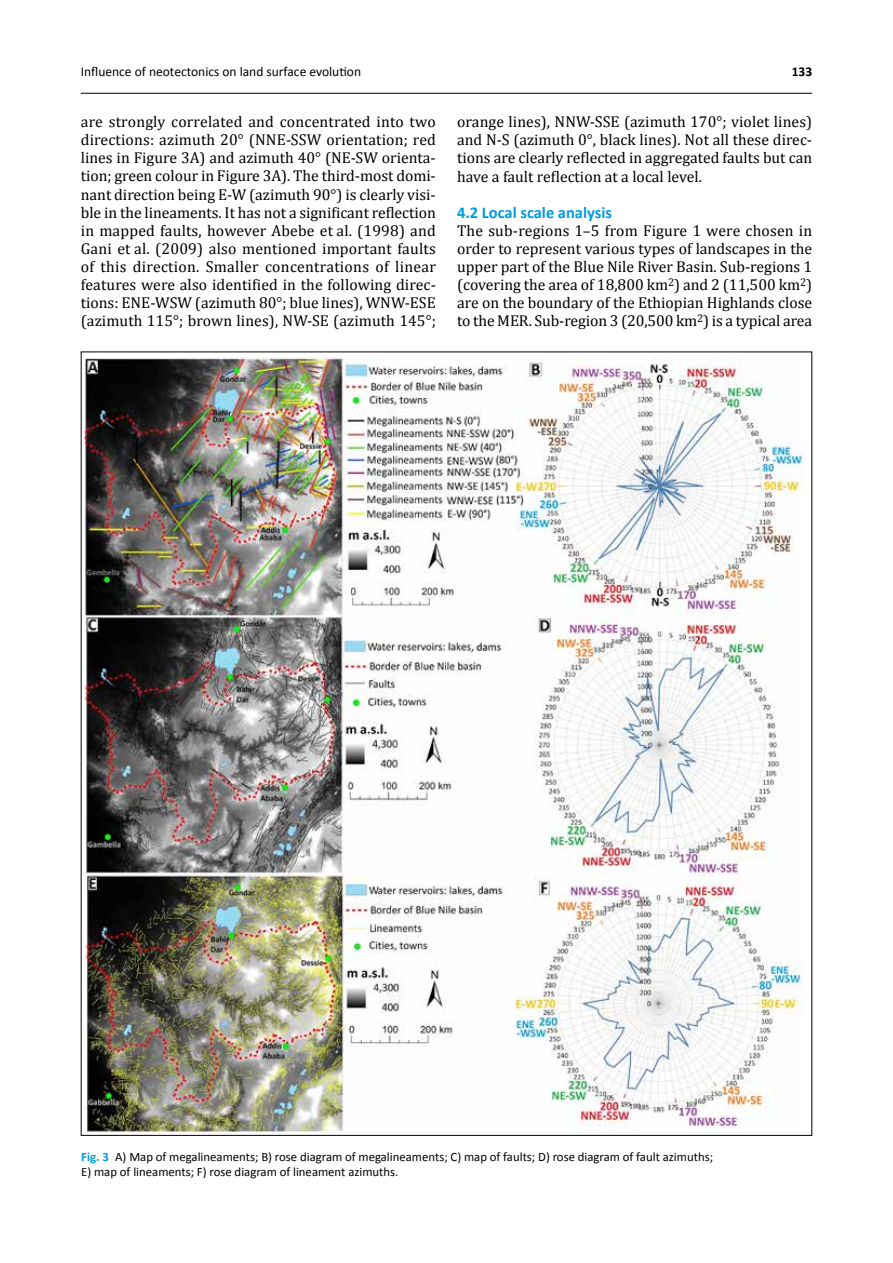
<style>
.page{position:relative;width:893px;height:1263px;background:#fff}
.page>*{position:absolute;margin:0;border:0;box-sizing:border-box;transform-origin:0 0}
.t1{font:700 16.5px "Calibri";color:#009cdb}
.t2{font:15.75px/18.1px "Cambria";color:#000;text-align:justify}
.t3{font:13.5px "Calibri";color:#000}
.t4{font:700 13.5px "Calibri";color:#000}
.t5{font:12.75px/15px "Calibri";color:#000}
.s1{font-weight:700;color:#009cdb}
</style>
<div class="page">
<hr style="left:81px;top:93px;width:731px;height:1px;background:#000">
<img style="left:85px;top:357px;width:720px;height:776px">
<p class="t3" style="left:81px;top:63px;width:282px">Influence of neotectonics on land surface evolution</p>
<p class="t4" style="left:792px;top:63px;width:22px">133</p>
<p class="t2" style="left:81px;top:113px;width:357px">are strongly correlated and concentrated into two directions: azimuth 20° (NNE-SSW orientation; red lines in Figure 3A) and azimuth 40° (NE-SW orienta&shy;tion; green colour in Figure 3A). The third-most domi&shy;nant direction being E-W (azimuth 90°) is clearly visi&shy;ble in the lineaments. It has not a significant reflection in mapped faults, however Abebe et al. (1998) and Gani et al. (2009) also mentioned important faults of this direction. Smaller concentrations of linear features were also identified in the following direc&shy;tions: ENE-WSW (azimuth 80°; blue lines), WNW-ESE (azimuth 115°; brown lines), NW-SE (azimuth 145°;</p>
<p class="t2" style="left:457px;top:113px;width:357px">orange lines), NNW-SSE (azimuth 170°; violet lines) and N-S (azimuth 0°, black lines). Not all these direc&shy;tions are clearly reflected in aggregated faults but can have a fault reflection at a local level.</p>
<p class="t1" style="left:457px;top:202px;width:156px">4.2 Local scale analysis</p>
<p class="t2" style="left:457px;top:221px;width:357px">The sub-regions 1–5 from Figure 1 were chosen in order to represent various types of landscapes in the upper part of the Blue Nile River Basin. Sub-regions 1 (covering the area of 18,800 km<sup>2</sup>) and 2 (11,500 km<sup>2</sup>) are on the boundary of the Ethiopian Highlands close to the MER. Sub-region 3 (20,500 km<sup>2</sup>) is a typical area</p>
<p class="t5" style="left:81px;top:1150px;width:633px"><span class="s1">Fig. 3</span> A) Map of megalineaments; B) rose diagram of megalineaments; C) map of faults; D) rose diagram of fault azimuths;<br>E) map of lineaments; F) rose diagram of lineament azimuths.</p>
</div>
